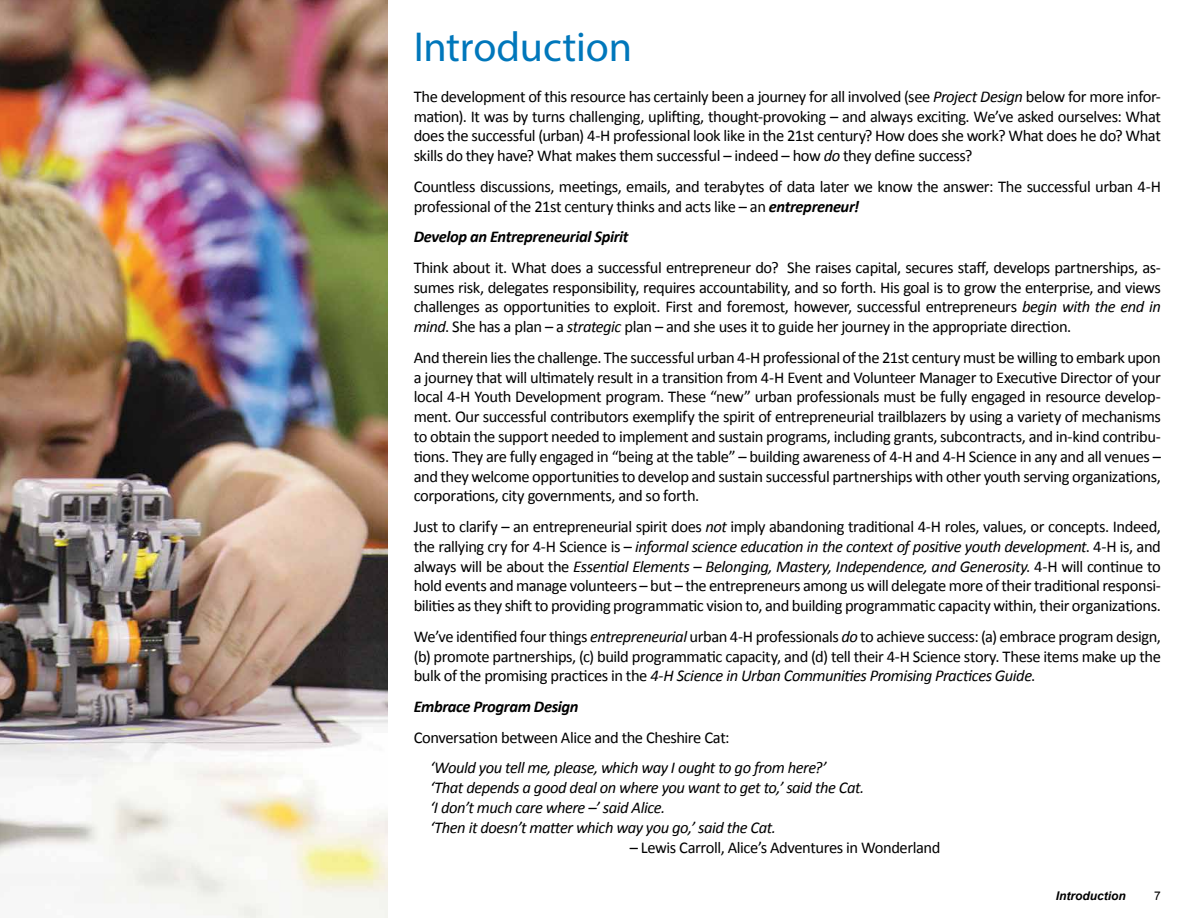
<style>
.page{position:relative;width:1188px;height:918px;background:#fff}
.page>*{position:absolute;margin:0;border:0;box-sizing:border-box;transform-origin:0 0}
.t1{font:42px "Myriad Pro";letter-spacing:-.005em;color:#07b}
.t2{font:16.5px/19.8px "Calibri";letter-spacing:-.025em;color:#000;text-align:justify}
.t3{font:italic 16.5px/19.8px "Calibri";letter-spacing:-.03em;color:#000}
.t4{font:italic 700 16.5px "Calibri";letter-spacing:-.025em;color:#000}
.t5{font:italic 700 12px "Arial";color:#000}
.t6{font:12px "Arial";color:#000}
.s1{font-style:italic}
.s2{font-weight:700;font-style:italic}
</style>
<div class="page">
<img style="left:0;top:0;width:388px;height:918px">
<h1 class="t1" style="left:414px;top:21px;width:220px">Introduction</h1>
<p class="t2" style="left:414px;top:87px;width:749px">The development of this resource has certainly been a journey for all involved (see <span class="s1">Project Design</span> below for more infor&shy;mation). It was by turns challenging, uplifting, thought-provoking – and always exciting. We’ve asked ourselves: What does the successful (urban) 4-H professional look like in the 21st century? How does she work? What does he do? What skills do they have? What makes them successful – indeed – how <span class="s1">do</span> they define success?</p>
<p class="t2" style="left:414px;top:177px;width:749px">Countless discussions, meetings, emails, and terabytes of data later we know the answer: The successful urban 4-H professional of the 21st century thinks and acts like – an <span class="s2">entrepreneur!</span></p>
<p class="t4" style="left:414px;top:226px;width:216px">Develop an Entrepreneurial Spirit</p>
<p class="t2" style="left:414px;top:258px;width:749px">Think about it. What does a successful entrepreneur do? She raises capital, secures staff, develops partnerships, as&shy;sumes risk, delegates responsibility, requires accountability, and so forth. His goal is to grow the enterprise, and views challenges as opportunities to exploit. First and foremost, however, successful entrepreneurs <span class="s1">begin with the end in mind</span>. She has a plan – a <span class="s1">strategic</span> plan – and she uses it to guide her journey in the appropriate direction.</p>
<p class="t2" style="left:414px;top:348px;width:749px">And therein lies the challenge. The successful urban 4-H professional of the 21st century must be willing to embark upon a journey that will ultimately result in a transition from 4-H Event and Volunteer Manager to Executive Director of your local 4-H Youth Development program. These “new” urban professionals must be fully engaged in resource develop&shy;ment. Our successful contributors exemplify the spirit of entrepreneurial trailblazers by using a variety of mechanisms to obtain the support needed to implement and sustain programs, including grants, subcontracts, and in-kind contribu&shy;tions. They are fully engaged in “being at the table” – building awareness of 4-H and 4-H Science in any and all venues – and they welcome opportunities to develop and sustain successful partnerships with other youth serving organizations, corporations, city governments, and so forth.</p>
<p class="t2" style="left:414px;top:517px;width:749px">Just to clarify – an entrepreneurial spirit does <span class="s1">not</span> imply abandoning traditional 4-H roles, values, or concepts. Indeed, the rallying cry for 4-H Science is – <span class="s1">informal science education in the context of positive youth development</span>. 4-H is, and always will be about the <span class="s1">Essential Elements – Belonging, Mastery, Independence, and Generosity</span>. 4-H will continue to hold events and manage volunteers – but – the entrepreneurs among us will delegate more of their traditional responsi&shy;bilities as they shift to providing programmatic vision to, and building programmatic capacity within, their organizations.</p>
<p class="t2" style="left:414px;top:627px;width:749px">We’ve identified four things <span class="s1">entrepreneurial</span> urban 4-H professionals <span class="s1">do</span> to achieve success: (a) embrace program design, (b) promote partnerships, (c) build programmatic capacity, and (d) tell their 4-H Science story. These items make up the bulk of the promising practices in the <span class="s1">4-H Science in Urban Communities Promising Practices Guide</span>.</p>
<p class="t4" style="left:414px;top:696px;width:166px">Embrace Program Design</p>
<p class="t2" style="left:414px;top:727px;width:318px">Conversation between Alice and the Cheshire Cat:</p>
<p class="t3" style="left:430px;top:757px;width:436px">‘Would you tell me, please, which way I ought to go from here?’<br>‘That depends a good deal on where you want to get to,’ said the Cat. ‘I don’t much care where –’ said Alice.<br>‘Then it doesn’t matter which way you go,’ said the Cat.</p>
<p class="t2" style="left:630px;top:837px;width:312px">– Lewis Carroll, Alice’s Adventures in Wonderland</p>
<p class="t5" style="left:1056px;top:888px;width:71px">Introduction</p>
<p class="t6" style="left:1154px;top:888px;width:8px">7</p>
</div>
